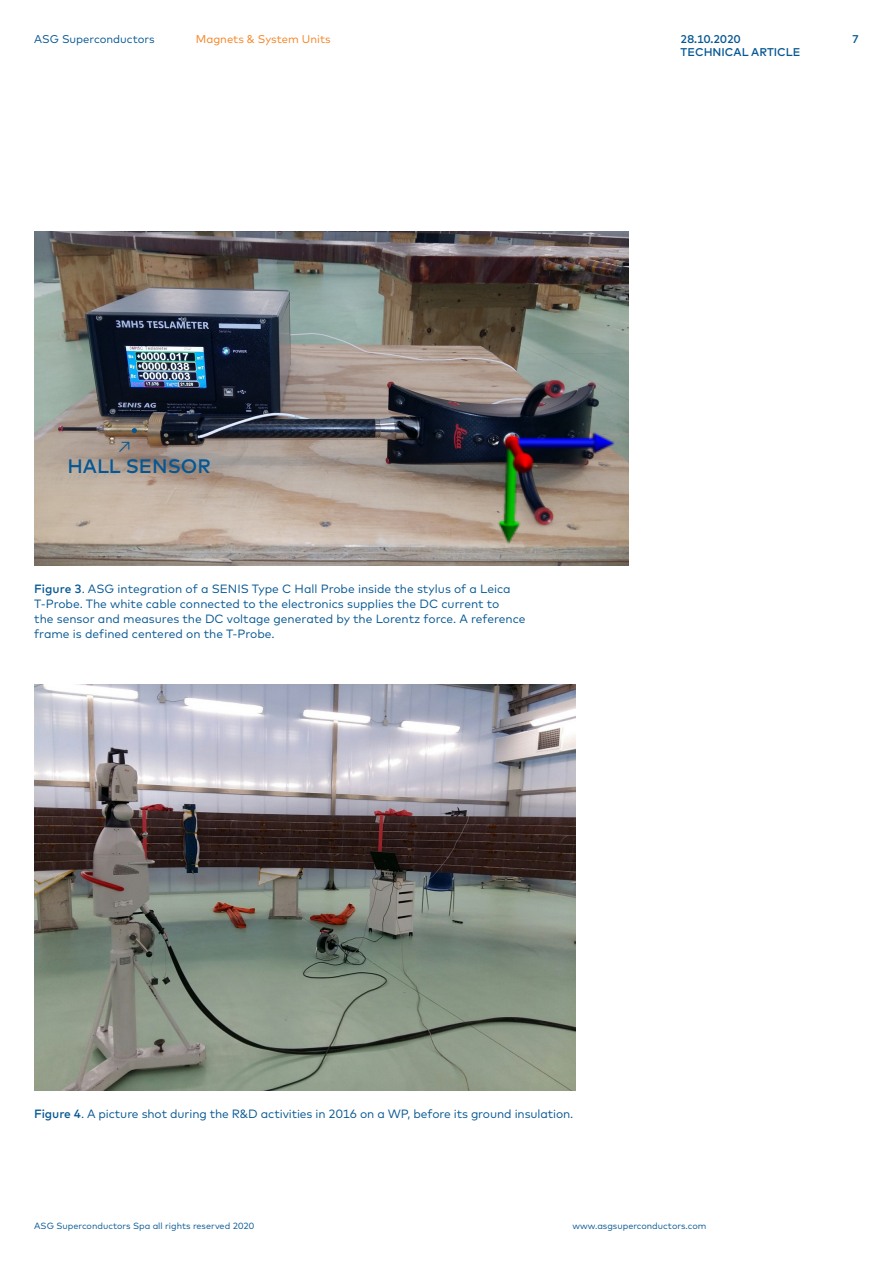
<style>
.page{position:relative;width:893px;height:1263px;background:#fff}
.page>*{position:absolute;margin:0;border:0;box-sizing:border-box;transform-origin:0 0}
.t1{font:500 19.5px "Mark";color:#055793}
.t2{font:300 19.5px "Suisse BP Intl";color:#055793}
.t3{font:12px/15px "Mark";color:#055793}
.t4{font:500 11.25px/13.5px "Mark";color:#055793}
.t5{font:11.25px "Mark";color:#f58220}
.t6{font:11.25px "Mark";color:#055793}
.t7{font:9px "Mark";color:#055793}
.s1{font-weight:500}
</style>
<div class="page">
<img style="left:34px;top:231px;width:594px;height:334px">
<img style="left:495px;top:421px;width:128px;height:132px">
<svg style="left:132px;top:428px;width:5px;height:5px"></svg>
<img style="left:34px;top:684px;width:542px;height:406px">
<p class="t6" style="left:34px;top:32px;width:122px">ASG Superconductors</p>
<p class="t4" style="left:681px;top:32px;width:121px">28.10.2020<br>TECHNICAL ARTICLE</p>
<p class="t5" style="left:196px;top:32px;width:136px">Magnets &amp; System Units</p>
<p class="t4" style="left:852px;top:32px;width:8px">7</p>
<p class="t2" style="left:119px;top:434px;width:14px">↗</p>
<p class="t1" style="left:67px;top:455px;width:145px">HALL SENSOR</p>
<p class="t3" style="left:34px;top:581px;width:493px"><span class="s1">Figure 3</span>. ASG integration of a SENIS Type C Hall Probe inside the stylus of a Leica T-Probe. The white cable connected to the electronics supplies the DC current to<br>the sensor and measures the DC voltage generated by the Lorentz force. A reference frame is defined centered on the T-Probe.</p>
<p class="t3" style="left:34px;top:1106px;width:541px"><span class="s1">Figure 4</span>. A picture shot during the R&amp;D activities in 2016 on a WP, before its ground insulation.</p>
<p class="t7" style="left:34px;top:1221px;width:222px">ASG Superconductors Spa all rights reserved 2020</p>
<p class="t7" style="left:572px;top:1221px;width:135px">www.asgsuperconductors.com</p>
</div>
